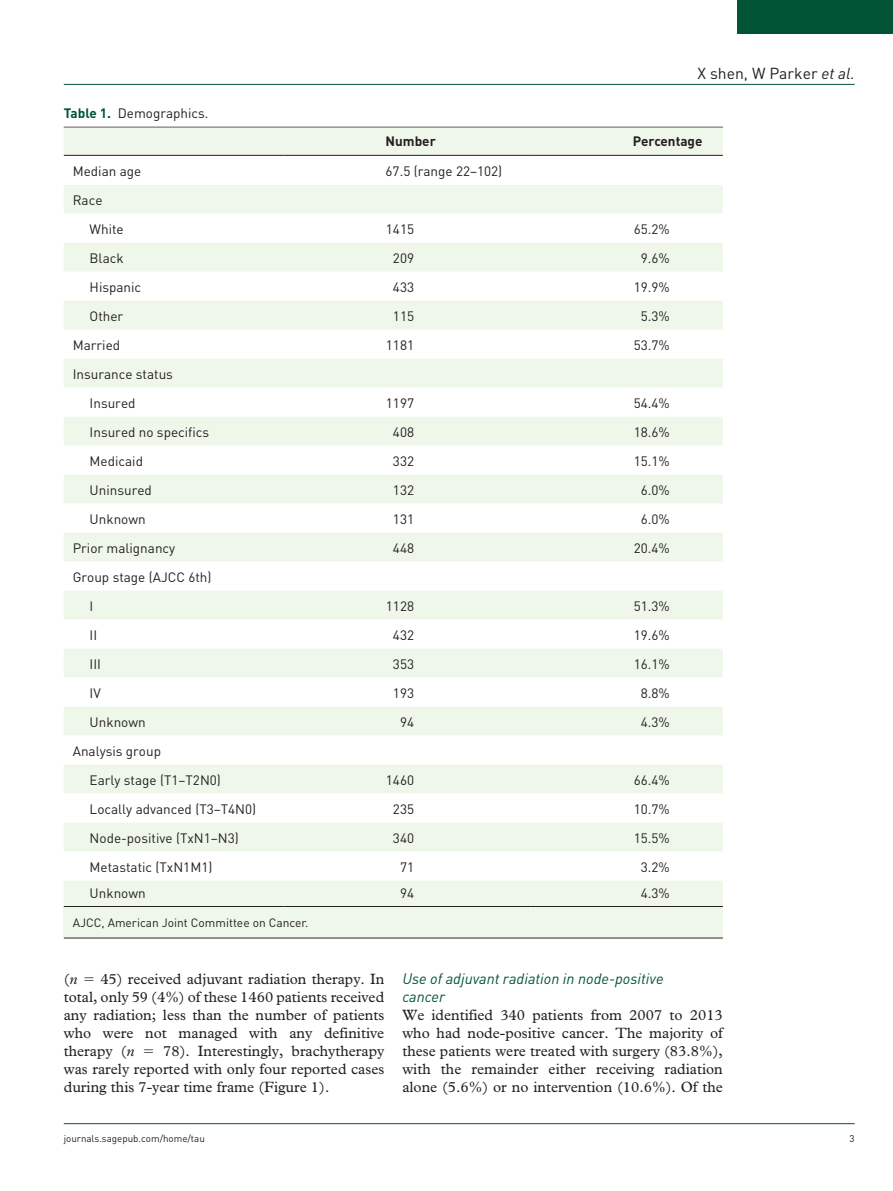
<style>
.page{position:relative;width:893px;height:1191px;background:#fff}
.page>*{position:absolute;margin:0;border:0;box-sizing:border-box;transform-origin:0 0}
.t1{font:15.75px "DIN";color:#231f20}
.t2{font:15px/18px "Plantin Std";color:#231f20;text-align:justify}
.t3{font:italic 15px/18px "DIN";color:#015436}
.t4{font:13.5px/29px "DIN";color:#231f20}
.t5{font:700 13.5px "DIN";color:#231f20}
.t6{font:12px "DIN";color:#231f20}
.t7{font:9.75px "DIN";color:#231f20}
.s1{font-weight:700;color:#015436}
.s2{font-style:italic}
</style>
<div class="page">
<hr style="left:64px;top:84px;width:791px;height:1px;background:#015436">
<hr style="left:64px;top:1123px;width:791px;height:1px;background:#015436">
<div style="left:738px;top:0;width:155px;height:34px;background:#015436"></div>
<div style="left:64px;top:907px;width:659px;height:30px;background:#eff7ea"></div>
<hr style="left:64px;top:127px;width:659px;height:1px;background:#231f20">
<hr style="left:64px;top:937px;width:659px;height:1px;background:#231f20">
<div style="left:64px;top:128px;width:659px;height:778px;background:#eff7ea"></div>
<svg style="left:64px;top:156px;width:659px;height:724px"></svg>
<hr style="left:64px;top:155px;width:219px;height:1px;background:#231f20">
<hr style="left:283px;top:155px;width:248px;height:1px;background:#231f20">
<hr style="left:531px;top:155px;width:192px;height:1px;background:#231f20">
<hr style="left:64px;top:906px;width:219px;height:1px;background:#231f20">
<hr style="left:283px;top:906px;width:248px;height:1px;background:#231f20">
<hr style="left:531px;top:906px;width:192px;height:1px;background:#231f20">
<p class="t4" style="left:64px;top:98px;width:146px"><span class="s1">Table 1.</span> Demographics.</p>
<p class="t1" style="left:697px;top:63px;width:159px">X shen, W Parker <span class="s2">et al.</span></p>
<p class="t5" style="left:386px;top:133px;width:52px">Number</p>
<p class="t5" style="left:633px;top:133px;width:71px">Percentage</p>
<p class="t4" style="left:73px;top:156px;width:70px">Median age</p>
<p class="t4" style="left:386px;top:156px;width:118px">67.5 (range 22–102)</p>
<p class="t4" style="left:90px;top:185px;width:36px;text-indent:-17px">Race<br>White</p>
<p class="t4" style="left:386px;top:214px;width:30px">1415</p>
<p class="t4" style="left:634px;top:214px;width:38px">65.2%</p>
<p class="t4" style="left:90px;top:243px;width:35px">Black</p>
<p class="t4" style="left:393px;top:243px;width:23px">209</p>
<p class="t4" style="left:641px;top:243px;width:30px">9.6%</p>
<p class="t4" style="left:90px;top:272px;width:53px">Hispanic</p>
<p class="t4" style="left:393px;top:272px;width:23px">433</p>
<p class="t4" style="left:634px;top:272px;width:38px">19.9%</p>
<p class="t4" style="left:90px;top:301px;width:35px">Other</p>
<p class="t4" style="left:393px;top:301px;width:23px">115</p>
<p class="t4" style="left:641px;top:301px;width:30px">5.3%</p>
<p class="t4" style="left:73px;top:330px;width:49px">Married</p>
<p class="t4" style="left:386px;top:330px;width:30px">1181</p>
<p class="t4" style="left:634px;top:330px;width:38px">53.7%</p>
<p class="t4" style="left:90px;top:359px;width:85px;text-indent:-17px">Insurance status<br>Insured</p>
<p class="t4" style="left:386px;top:388px;width:30px">1197</p>
<p class="t4" style="left:634px;top:388px;width:38px">54.4%</p>
<p class="t4" style="left:90px;top:417px;width:121px">Insured no specifics</p>
<p class="t4" style="left:393px;top:417px;width:23px">408</p>
<p class="t4" style="left:634px;top:417px;width:38px">18.6%</p>
<p class="t4" style="left:90px;top:446px;width:55px">Medicaid</p>
<p class="t4" style="left:393px;top:446px;width:23px">332</p>
<p class="t4" style="left:634px;top:446px;width:38px">15.1%</p>
<p class="t4" style="left:90px;top:475px;width:64px">Uninsured</p>
<p class="t4" style="left:393px;top:475px;width:23px">132</p>
<p class="t4" style="left:641px;top:475px;width:30px">6.0%</p>
<p class="t4" style="left:90px;top:504px;width:58px">Unknown</p>
<p class="t4" style="left:393px;top:504px;width:23px">131</p>
<p class="t4" style="left:641px;top:504px;width:30px">6.0%</p>
<p class="t4" style="left:73px;top:533px;width:104px">Prior malignancy</p>
<p class="t4" style="left:393px;top:533px;width:23px">448</p>
<p class="t4" style="left:634px;top:533px;width:38px">20.4%</p>
<p class="t4" style="left:90px;top:562px;width:123px;text-indent:-17px">Group stage (AJCC 6th)<br>I</p>
<p class="t4" style="left:386px;top:591px;width:30px">1128</p>
<p class="t4" style="left:634px;top:591px;width:38px">51.3%</p>
<p class="t4" style="left:90px;top:620px;width:9px">II</p>
<p class="t4" style="left:393px;top:620px;width:23px">432</p>
<p class="t4" style="left:634px;top:620px;width:38px">19.6%</p>
<p class="t4" style="left:90px;top:649px;width:13px">III</p>
<p class="t4" style="left:393px;top:649px;width:23px">353</p>
<p class="t4" style="left:634px;top:649px;width:38px">16.1%</p>
<p class="t4" style="left:90px;top:678px;width:13px">IV</p>
<p class="t4" style="left:393px;top:678px;width:23px">193</p>
<p class="t4" style="left:641px;top:678px;width:30px">8.8%</p>
<p class="t4" style="left:90px;top:707px;width:58px">Unknown</p>
<p class="t4" style="left:400px;top:707px;width:16px">94</p>
<p class="t4" style="left:641px;top:707px;width:30px">4.3%</p>
<p class="t4" style="left:90px;top:736px;width:133px;text-indent:-17px">Analysis group<br>Early stage (T1–T2N0)</p>
<p class="t4" style="left:386px;top:765px;width:30px">1460</p>
<p class="t4" style="left:634px;top:765px;width:38px">66.4%</p>
<p class="t4" style="left:90px;top:794px;width:168px">Locally advanced (T3–T4N0)</p>
<p class="t4" style="left:393px;top:794px;width:23px">235</p>
<p class="t4" style="left:634px;top:794px;width:38px">10.7%</p>
<p class="t4" style="left:90px;top:823px;width:151px">Node-positive (TxN1–N3)</p>
<p class="t4" style="left:393px;top:823px;width:23px">340</p>
<p class="t4" style="left:634px;top:823px;width:38px">15.5%</p>
<p class="t4" style="left:90px;top:852px;width:124px">Metastatic (TxN1M1)</p>
<p class="t4" style="left:400px;top:852px;width:16px">71</p>
<p class="t4" style="left:641px;top:852px;width:30px">3.2%</p>
<p class="t4" style="left:90px;top:878px;width:58px">Unknown</p>
<p class="t4" style="left:400px;top:878px;width:16px">94</p>
<p class="t4" style="left:641px;top:878px;width:30px">4.3%</p>
<p class="t6" style="left:73px;top:915px;width:237px">AJCC, American Joint Committee on Cancer.</p>
<p class="t2" style="left:64px;top:970px;width:322px;text-indent:37px">45) received adjuvant radiation therapy. In total, only 59 (4%) of these 1460 patients received any radiation; less than the number of patients who were not managed with any definitive therapy (<span class="s2">n</span></p>
<p class="t2" style="left:64px;top:970px;width:15px">(<span class="s2">n</span></p>
<p class="t2" style="left:64px;top:1042px;width:322px;text-indent:99px">78). Interestingly, brachytherapy was rarely reported with only four reported cases during this 7-year time frame (Figure 1).</p>
<p class="t3" style="left:402px;top:969px;width:263px">Use of adjuvant radiation in node-positive cancer</p>
<p class="t2" style="left:402px;top:1006px;width:322px">We identified 340 patients from 2007 to 2013 who had node-positive cancer. The majority of these patients were treated with surgery (83.8%), with the remainder either receiving radiation alone (5.6%) or no intervention (10.6%). Of the</p>
<p class="t7" style="left:64px;top:1132px;width:143px">journals.sagepub.com/home/tau</p>
<p class="t7" style="left:850px;top:1132px;width:7px">3</p>
</div>
